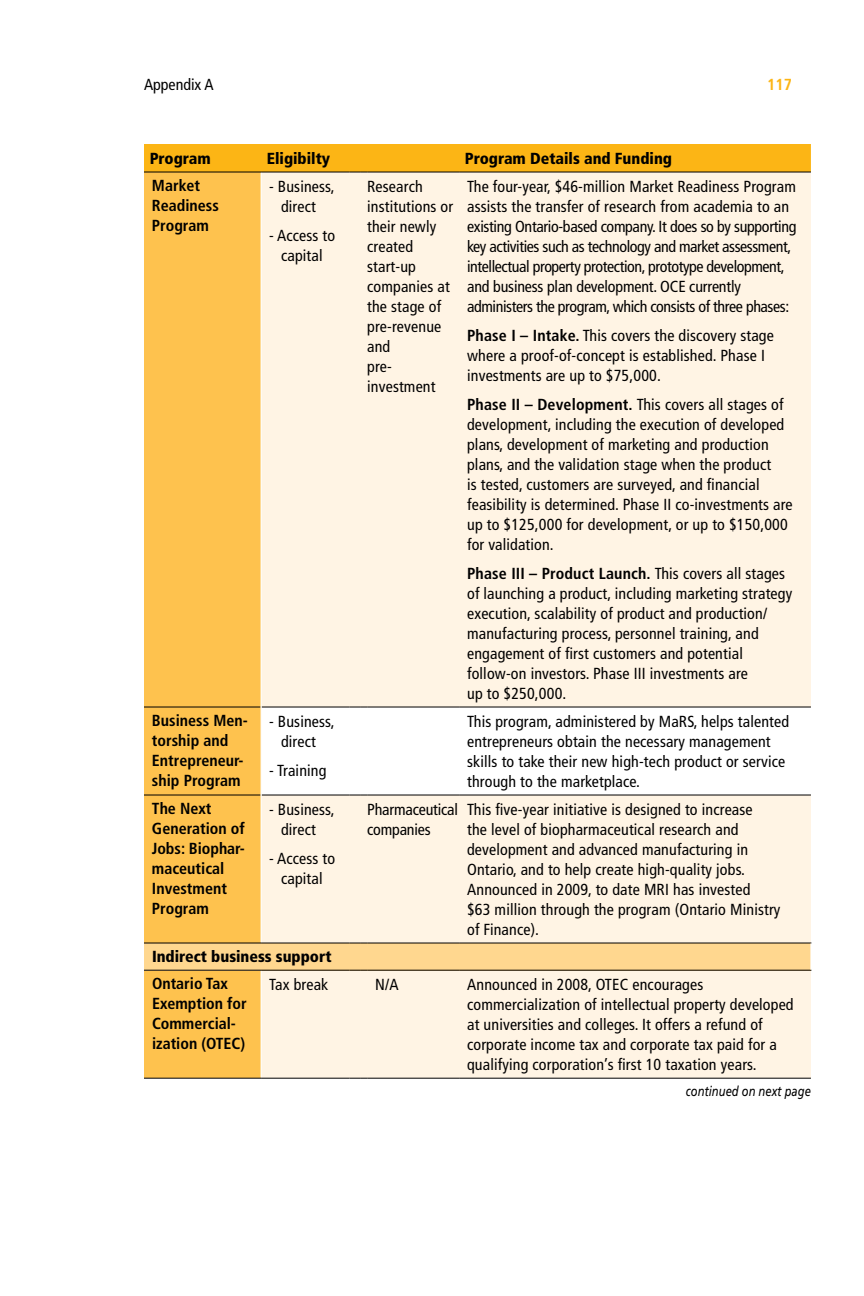
<style>
.page{position:relative;width:864px;height:1296px;background:#fff}
.page>*{position:absolute;margin:0;border:0;box-sizing:border-box;transform-origin:0 0}
.t1{font:condensed 16px/20px "Frutiger";letter-spacing:.01em;color:#000}
.t2{font:condensed 16px/20px "Frutiger";letter-spacing:-.02em;color:#000}
.t3{font:700 condensed 16px/20px "Frutiger";color:#000}
.t4{font:900 condensed 16px "Frutiger";color:#000}
.t5{font:condensed 16px/20px "Frutiger";letter-spacing:-.01em;color:#000}
.t6{font:700 condensed 16px "Frutiger";color:#fcb515}
.t7{font:italic 14px "Frutiger";color:#000;scale:.8 1}
.s1{font-weight:700}
</style>
<div class="page">
<div style="left:144px;top:173px;width:117px;height:905px;background:#fec24e"></div>
<svg style="left:262px;top:173px;width:549px;height:905px;fill:#fff4e4"></svg>
<div style="left:144px;top:943px;width:667px;height:27px;background:#ffd78f"></div>
<hr style="left:144px;top:707px;width:117px;height:1px;background:#000">
<hr style="left:262px;top:707px;width:88px;height:1px;background:#000">
<svg style="left:350px;top:707px;width:17px;height:1px"></svg>
<hr style="left:367px;top:707px;width:92px;height:1px;background:#000">
<hr style="left:459px;top:707px;width:352px;height:1px;background:#000">
<hr style="left:144px;top:795px;width:117px;height:1px;background:#000">
<hr style="left:262px;top:795px;width:88px;height:1px;background:#000">
<svg style="left:350px;top:795px;width:17px;height:1px"></svg>
<hr style="left:367px;top:795px;width:92px;height:1px;background:#000">
<hr style="left:459px;top:795px;width:352px;height:1px;background:#000">
<hr style="left:144px;top:943px;width:117px;height:1px;background:#000">
<hr style="left:261px;top:943px;width:89px;height:1px;background:#000">
<svg style="left:350px;top:943px;width:17px;height:1px"></svg>
<hr style="left:367px;top:943px;width:92px;height:1px;background:#000">
<hr style="left:459px;top:943px;width:352px;height:1px;background:#000">
<hr style="left:144px;top:970px;width:117px;height:1px;background:#000">
<hr style="left:261px;top:970px;width:89px;height:1px;background:#000">
<svg style="left:350px;top:970px;width:17px;height:1px"></svg>
<hr style="left:367px;top:970px;width:92px;height:1px;background:#000">
<hr style="left:459px;top:970px;width:352px;height:1px;background:#000">
<svg style="left:810px;top:944px;width:1px;height:26px"></svg>
<div style="left:144px;top:144px;width:667px;height:29px;background:#fcb515"></div>
<hr style="left:367px;top:172px;width:92px;height:1px;background:#000">
<hr style="left:459px;top:172px;width:352px;height:1px;background:#000">
<hr style="left:144px;top:1078px;width:117px;height:1px;background:#000">
<hr style="left:261px;top:1078px;width:89px;height:1px;background:#000">
<svg style="left:350px;top:1078px;width:17px;height:1px"></svg>
<hr style="left:367px;top:1078px;width:92px;height:1px;background:#000">
<hr style="left:459px;top:1078px;width:352px;height:1px;background:#000">
<p class="t1" style="left:144px;top:75px;width:71px">Appendix A</p>
<p class="t6" style="left:767px;top:75px;width:26px">117</p>
<p class="t4" style="left:150px;top:149px;width:63px">Program</p>
<p class="t4" style="left:267px;top:149px;width:65px">Eligibilty</p>
<p class="t4" style="left:465px;top:149px;width:209px">Program Details and Funding</p>
<p class="t3" style="left:152px;top:176px;width:68px">Market<br>Readiness<br>Program</p>
<p class="t1" style="left:269px;top:177px;width:67px;text-align:center">- Business, direct</p>
<p class="t1" style="left:367px;top:177px;width:88px">Research institutions or their newly created start-up companies at the stage of pre-revenue and<br>pre&shy;investment</p>
<p class="t2" style="left:467px;top:177px;width:331px">The four-year, $46-million Market Readiness Program assists the transfer of research from academia to an existing Ontario-based company. It does so by supporting key activities such as technology and market assessment, intellectual property protection, prototype development, and business plan development. OCE currently administers the program, which consists of three phases:</p>
<p class="t1" style="left:269px;top:226px;width:68px;text-align:center">- Access to capital</p>
<p class="t1" style="left:467px;top:326px;width:308px"><span class="s1">Phase I – Intake.</span> This covers the discovery stage where a proof-of-concept is established. Phase I investments are up to $75,000.</p>
<p class="t1" style="left:467px;top:395px;width:327px"><span class="s1">Phase II – Development.</span> This covers all stages of development, including the execution of developed plans, development of marketing and production plans, and the validation stage when the product<br>is tested, customers are surveyed, and financial feasibility is determined. Phase II co-investments are up to $125,000 for development, or up to $150,000 for validation.</p>
<p class="t1" style="left:467px;top:564px;width:327px"><span class="s1">Phase III – Product Launch.</span> This covers all stages of launching a product, including marketing strategy execution, scalability of product and production/ manufacturing process, personnel training, and engagement of first customers and potential follow-on investors. Phase III investments are<br>up to $250,000.</p>
<p class="t3" style="left:152px;top:711px;width:97px">Business Men&shy;torship and<br>Entrepreneur&shy;ship Program</p>
<p class="t1" style="left:269px;top:712px;width:67px;text-align:center">- Business, direct</p>
<p class="t1" style="left:269px;top:761px;width:59px">- Training</p>
<p class="t3" style="left:152px;top:799px;width:94px">The Next<br>Generation of<br>Jobs: Biophar&shy;maceutical<br>Investment<br>Program</p>
<p class="t1" style="left:269px;top:800px;width:67px;text-align:center">- Business, direct</p>
<p class="t1" style="left:269px;top:849px;width:68px;text-align:center">- Access to capital</p>
<p class="t1" style="left:467px;top:712px;width:324px">This program, administered by MaRS, helps talented entrepreneurs obtain the necessary management skills to take their new high-tech product or service through to the marketplace.</p>
<p class="t5" style="left:367px;top:800px;width:92px">Pharmaceutical companies</p>
<p class="t1" style="left:467px;top:800px;width:315px">This five-year initiative is designed to increase<br>the level of biopharmaceutical research and development and advanced manufacturing in Ontario, and to help create high-quality jobs.<br>Announced in 2009, to date MRI has invested<br>$63 million through the program (Ontario Ministry of Finance).</p>
<p class="t4" style="left:152px;top:947px;width:181px">Indirect business support</p>
<p class="t3" style="left:152px;top:974px;width:96px">Ontario Tax<br>Exemption for<br>Commercial&shy;ization (OTEC)</p>
<p class="t1" style="left:269px;top:975px;width:61px">Tax break</p>
<p class="t1" style="left:375px;top:975px;width:25px">N/A</p>
<p class="t1" style="left:467px;top:975px;width:328px">Announced in 2008, OTEC encourages commercialization of intellectual property developed at universities and colleges. It offers a refund of corporate income tax and corporate tax paid for a qualifying corporation’s first 10 taxation years.</p>
<p class="t7" style="left:686px;top:1083px;width:158px">continued on next page</p>
</div>
